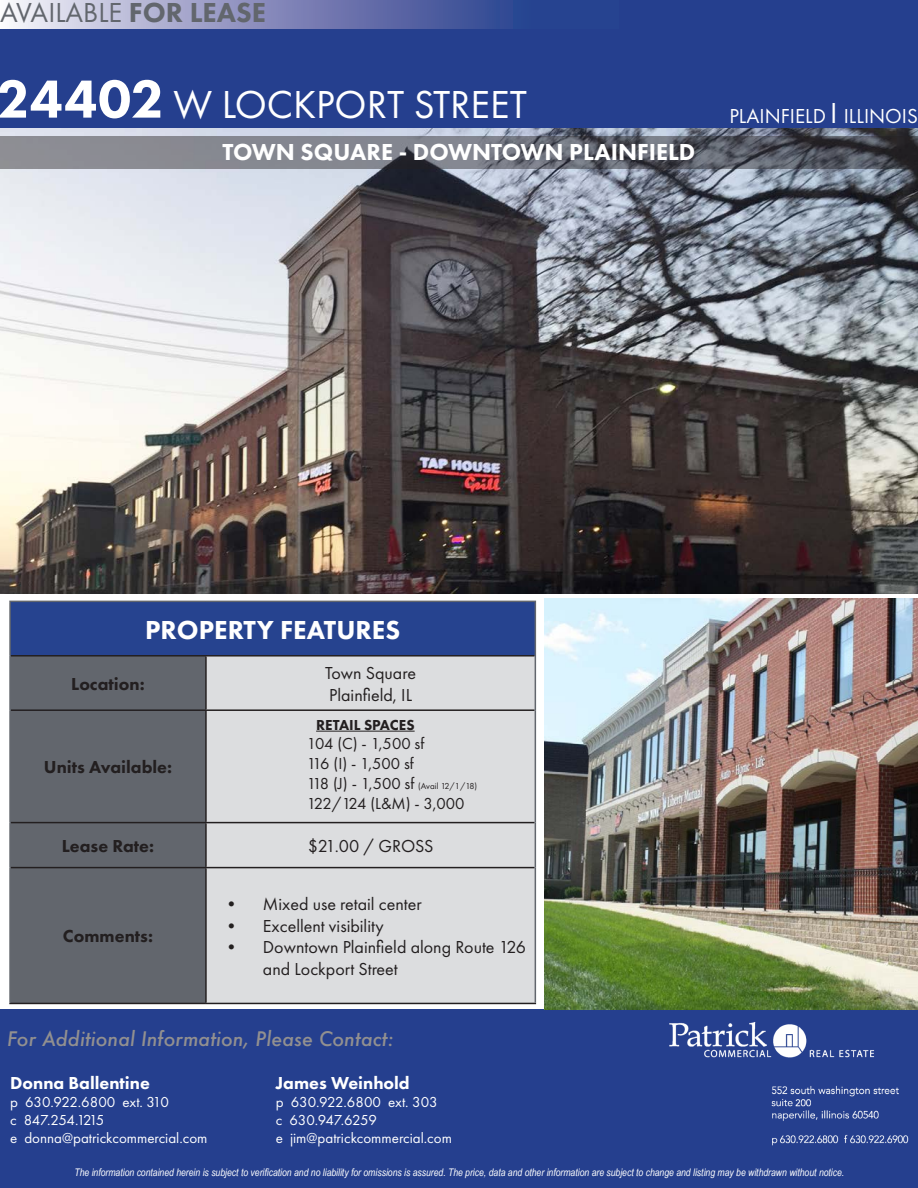
<style>
.page{position:relative;width:918px;height:1188px;background:#fff}
.page>*{position:absolute;margin:0;border:0;box-sizing:border-box;transform-origin:0 0}
.t1{font:40.5px "Futura PT";color:#fff}
.t2{font:28.5px "Futura PT";color:#62666d}
.t3{font:800 27px "Futura PT";color:#fff}
.t4{font:800 24px "Futura PT";color:#fff}
.t5{font:21px "Futura PT";color:#fff}
.t6{font:italic 500 19.5px "Futura";color:#929090}
.t7{font:18px/21.6px "Futura PT";color:#231f20}
.t8{font:800 18px "Futura PT";color:#231f20}
.t9{font:800 18px "Futura PT";color:#fff}
.t10{font:16.5px "Futura PT";color:#231f20}
.t11{font:16.5px "Futura PT";letter-spacing:-.045em;color:#231f20}
.t12{font:15px "Futura PT";color:#fff}
.t13{font:15px "Futura PT";letter-spacing:-.035em;color:#fff}
.t14{font:15px "Futura PT";letter-spacing:-.025em;color:#fff}
.t15{font:800 15px "Futura PT";color:#231f20}
.t16{font:italic 10.5px "Arial Narrow";color:#fff}
.s1{font-weight:800}
.s2{font-weight:800;font-size:55.5px}
.s3{font-size:30px}
.s4{font-size:9px}
</style>
<div class="page">
<img style="left:0;top:128px;width:918px;height:466px">
<div style="left:0;top:1010px;width:918px;height:178px;background:#253f8e"></div>
<img style="left:669px;top:1022px;width:240px;height:124px">
<div style="left:0;top:0;width:918px;height:128px;background:#253f8e"></div>
<div style="left:10px;top:601px;width:525px;height:55px;background:#26438f"></div>
<div style="left:11px;top:657px;width:194px;height:346px;background:#62666d"></div>
<div style="left:207px;top:657px;width:328px;height:346px;background:#dcdddf"></div>
<hr style="left:11px;top:655px;width:195px;height:2px;background:#231f20">
<hr style="left:206px;top:655px;width:329px;height:2px;background:#231f20">
<hr style="left:205px;top:657px;width:2px;height:52px;background:#231f20">
<hr style="left:11px;top:709px;width:195px;height:2px;background:#231f20">
<hr style="left:206px;top:709px;width:329px;height:2px;background:#231f20">
<hr style="left:205px;top:711px;width:2px;height:111px;background:#231f20">
<hr style="left:11px;top:822px;width:195px;height:1px;background:#231f20">
<hr style="left:206px;top:822px;width:329px;height:1px;background:#231f20">
<hr style="left:205px;top:823px;width:2px;height:44px;background:#231f20">
<hr style="left:11px;top:867px;width:195px;height:1px;background:#231f20">
<hr style="left:206px;top:867px;width:329px;height:1px;background:#231f20">
<hr style="left:205px;top:868px;width:2px;height:135px;background:#231f20">
<hr style="left:9px;top:1003px;width:197px;height:1px;background:#231f20">
<hr style="left:206px;top:1003px;width:330px;height:1px;background:#231f20">
<hr style="left:9px;top:601px;width:197px;height:1px;background:#62666d">
<hr style="left:9px;top:602px;width:2px;height:54px;background:#62666d">
<hr style="left:206px;top:601px;width:330px;height:1px;background:#62666d">
<hr style="left:535px;top:602px;width:1px;height:54px;background:#62666d">
<hr style="left:9px;top:656px;width:2px;height:54px;background:#62666d">
<hr style="left:535px;top:656px;width:1px;height:54px;background:#62666d">
<hr style="left:9px;top:710px;width:2px;height:113px;background:#62666d">
<hr style="left:535px;top:710px;width:1px;height:113px;background:#62666d">
<hr style="left:9px;top:823px;width:2px;height:45px;background:#62666d">
<hr style="left:535px;top:823px;width:1px;height:45px;background:#62666d">
<hr style="left:9px;top:868px;width:2px;height:135px;background:#62666d">
<hr style="left:535px;top:868px;width:1px;height:135px;background:#62666d">
<svg style="left:0;top:0;width:513px;height:29px;background:#8f95c1"></svg>
<img style="left:544px;top:598px;width:374px;height:412px">
<svg style="left:0;top:136px;width:918px;height:33px;background:#6c6e77"></svg>
<hr style="left:316px;top:731px;width:99px;height:1px;background:#231f20">
<p class="t2" style="left:0;top:-5px;width:268px">AVAILABLE <span class="s1">FOR LEASE</span></p>
<p class="t1" style="left:-4px;top:80px;width:532px"><span class="s2">24402</span> W LOCKPORT STREET</p>
<p class="t4" style="left:223px;top:137px;width:474px">TOWN SQUARE - DOWNTOWN PLAINFIELD</p>
<p class="t5" style="left:729px;top:104px;width:190px">PLAINFIELD <span class="s3">I</span> ILLINOIS</p>
<p class="t3" style="left:145px;top:613px;width:257px">PROPERTY FEATURES</p>
<p class="t8" style="left:71px;top:673px;width:75px">Location:</p>
<p class="t8" style="left:44px;top:756px;width:130px">Units Available:</p>
<p class="t7" style="left:325px;top:662px;width:92px">Town Square</p>
<p class="t7" style="left:329px;top:684px;width:84px">Plainfield, IL</p>
<p class="t15" style="left:316px;top:715px;width:100px">RETAIL SPACES</p>
<p class="t10" style="left:307px;top:734px;width:119px">104 (C) - 1,500 sf</p>
<p class="t10" style="left:307px;top:754px;width:108px">116 (I) - 1,500 sf</p>
<p class="t10" style="left:307px;top:774px;width:172px">118 (J) - 1,500 sf <span class="s4">(Avail 12/1/18)</span></p>
<p class="t11" style="left:307px;top:794px;width:159px">122/124 (L&amp;M) - 3,000</p>
<p class="t8" style="left:62px;top:835px;width:94px">Lease Rate:</p>
<p class="t7" style="left:308px;top:835px;width:127px">$21.00 / GROSS</p>
<p class="t8" style="left:63px;top:925px;width:92px">Comments:</p>
<p class="t7" style="left:222px;top:893px;width:201px">• Mixed use retail center</p>
<p class="t7" style="left:222px;top:915px;width:163px">• Excellent visibility</p>
<p class="t7" style="left:263px;top:936px;width:265px;text-indent:-40px">• Downtown Plainfield along Route 126 and Lockport Street</p>
<p class="t6" style="left:7px;top:1025px;width:388px">For Additional Information, Please Contact:</p>
<p class="t9" style="left:10px;top:1072px;width:141px">Donna Ballentine</p>
<p class="t12" style="left:10px;top:1093px;width:160px">p 630.922.6800 ext. 310</p>
<p class="t13" style="left:10px;top:1111px;width:96px">c 847.254.1215</p>
<p class="t12" style="left:10px;top:1129px;width:199px">e donna@patrickcommercial.com</p>
<p class="t9" style="left:276px;top:1072px;width:135px">James Weinhold</p>
<p class="t12" style="left:276px;top:1093px;width:163px">p 630.922.6800 ext. 303</p>
<p class="t14" style="left:276px;top:1111px;width:103px">c 630.947.6259</p>
<p class="t12" style="left:276px;top:1129px;width:178px">e jim@patrickcommercial.com</p>
<p class="t16" style="left:74px;top:1165px;width:771px">The information contained herein is subject to verification and no liability for omissions is assured. The price, data and other information are subject to change and listing may be withdrawn without notice.</p>
</div>
